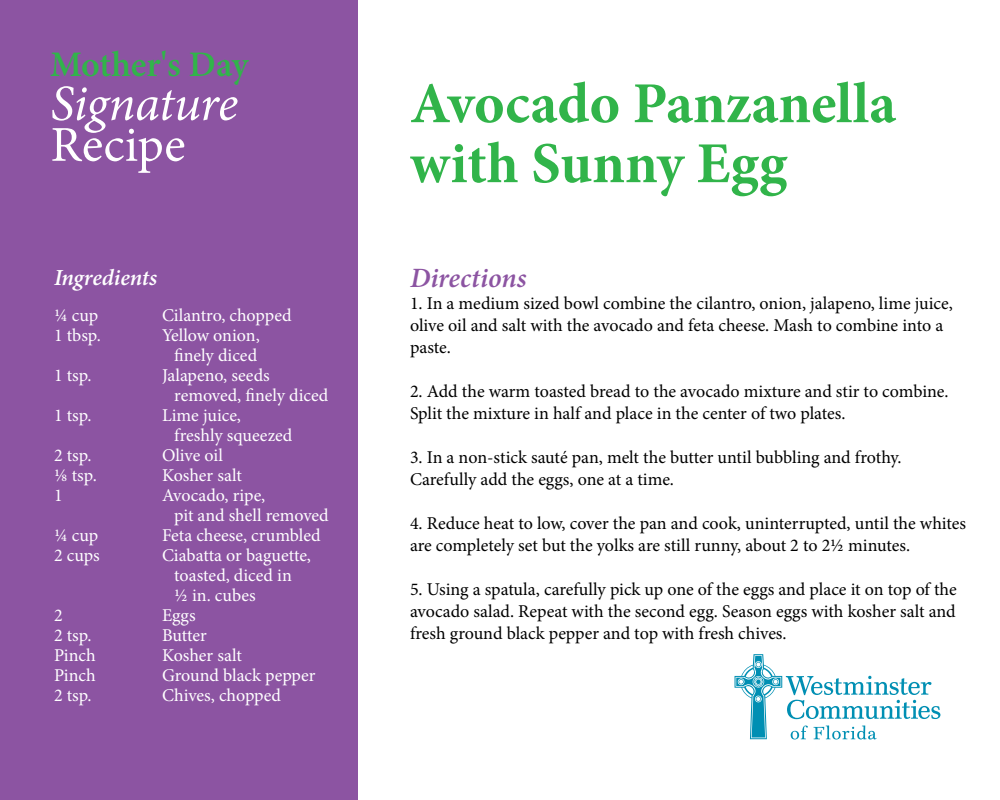
<style>
.page{position:relative;width:1000px;height:800px;background:#fff}
.page>*{position:absolute;margin:0;border:0;box-sizing:border-box;transform-origin:0 0}
.t1{font:700 58px/60px "Minion Pro";color:#31b44a}
.t2{font:600 36px "Minion Pro";letter-spacing:-.005em;color:#31b44a}
.t3{font:italic 600 28px "Minion Pro";color:#8c54a2}
.t4{font:italic 600 23px "Minion Pro";letter-spacing:-.005em;color:#fff}
.t5{font:18px/22px "Minion Pro";letter-spacing:-.005em;color:#000}
.t6{font:18px "Minion Pro";color:#fff}
</style>
<div class="page">
<div style="left:0;top:0;width:358px;height:800px;background:#8c54a2"></div>
<svg style="left:52px;top:86px;width:186px;height:87px"></svg>
<svg style="left:735px;top:654px;width:205px;height:86px"></svg>
<p class="t2" style="left:50px;top:40px;width:200px">Mother's Day</p>
<p class="t4" style="left:54px;top:261px;width:105px">Ingredients</p>
<p class="t6" style="left:54px;top:303px;width:46px">¼ cup</p>
<p class="t6" style="left:162px;top:303px;width:131px">Cilantro, chopped</p>
<p class="t6" style="left:54px;top:323px;width:48px">1 tbsp.</p>
<p class="t6" style="left:162px;top:323px;width:99px">Yellow onion,</p>
<p class="t6" style="left:174px;top:343px;width:84px">finely diced</p>
<p class="t6" style="left:54px;top:363px;width:39px">1 tsp.</p>
<p class="t6" style="left:162px;top:363px;width:109px">Jalapeno, seeds</p>
<p class="t6" style="left:174px;top:383px;width:156px">removed, finely diced</p>
<p class="t6" style="left:54px;top:403px;width:39px">1 tsp.</p>
<p class="t6" style="left:162px;top:403px;width:81px">Lime juice,</p>
<p class="t6" style="left:174px;top:423px;width:120px">freshly squeezed</p>
<p class="t6" style="left:54px;top:443px;width:39px">2 tsp.</p>
<p class="t6" style="left:162px;top:443px;width:62px">Olive oil</p>
<p class="t6" style="left:54px;top:463px;width:44px">⅛ tsp.</p>
<p class="t6" style="left:162px;top:463px;width:81px">Kosher salt</p>
<p class="t6" style="left:54px;top:483px;width:10px">1</p>
<p class="t6" style="left:162px;top:483px;width:105px">Avocado, ripe,</p>
<p class="t6" style="left:174px;top:503px;width:156px">pit and shell removed</p>
<p class="t6" style="left:54px;top:523px;width:46px">¼ cup</p>
<p class="t6" style="left:162px;top:523px;width:160px">Feta cheese, crumbled</p>
<p class="t6" style="left:54px;top:543px;width:47px">2 cups</p>
<p class="t6" style="left:162px;top:543px;width:151px">Ciabatta or baguette,</p>
<p class="t6" style="left:174px;top:563px;width:119px">toasted, diced in</p>
<p class="t6" style="left:174px;top:583px;width:83px">½ in. cubes</p>
<p class="t6" style="left:54px;top:603px;width:10px">2</p>
<p class="t6" style="left:162px;top:603px;width:35px">Eggs</p>
<p class="t6" style="left:54px;top:623px;width:39px">2 tsp.</p>
<p class="t6" style="left:162px;top:623px;width:46px">Butter</p>
<p class="t6" style="left:54px;top:643px;width:43px">Pinch</p>
<p class="t6" style="left:162px;top:643px;width:81px">Kosher salt</p>
<p class="t6" style="left:54px;top:663px;width:43px">Pinch</p>
<p class="t6" style="left:162px;top:663px;width:155px">Ground black pepper</p>
<p class="t6" style="left:54px;top:683px;width:39px">2 tsp.</p>
<p class="t6" style="left:162px;top:683px;width:121px">Chives, chopped</p>
<p class="t1" style="left:410px;top:73px;width:488px">Avocado Panzanella with Sunny Egg</p>
<p class="t3" style="left:410px;top:258px;width:118px">Directions</p>
<p class="t5" style="left:410px;top:292px;width:544px">1. In a medium sized bowl combine the cilantro, onion, jalapeno, lime juice, olive oil and salt with the avocado and feta cheese. Mash to combine into a paste.</p>
<p class="t5" style="left:410px;top:380px;width:540px">2. Add the warm toasted bread to the avocado mixture and stir to combine.<br>Split the mixture in half and place in the center of two plates.</p>
<p class="t5" style="left:410px;top:446px;width:493px">3. In a non-stick sauté pan, melt the butter until bubbling and frothy.<br>Carefully add the eggs, one at a time.</p>
<p class="t5" style="left:410px;top:512px;width:558px">4. Reduce heat to low, cover the pan and cook, uninterrupted, until the whites are completely set but the yolks are still runny, about 2 to 2½ minutes.</p>
<p class="t5" style="left:410px;top:578px;width:548px;text-align:justify">5. Using a spatula, carefully pick up one of the eggs and place it on top of the avocado salad. Repeat with the second egg. Season eggs with kosher salt and fresh ground black pepper and top with fresh chives.</p>
</div>
